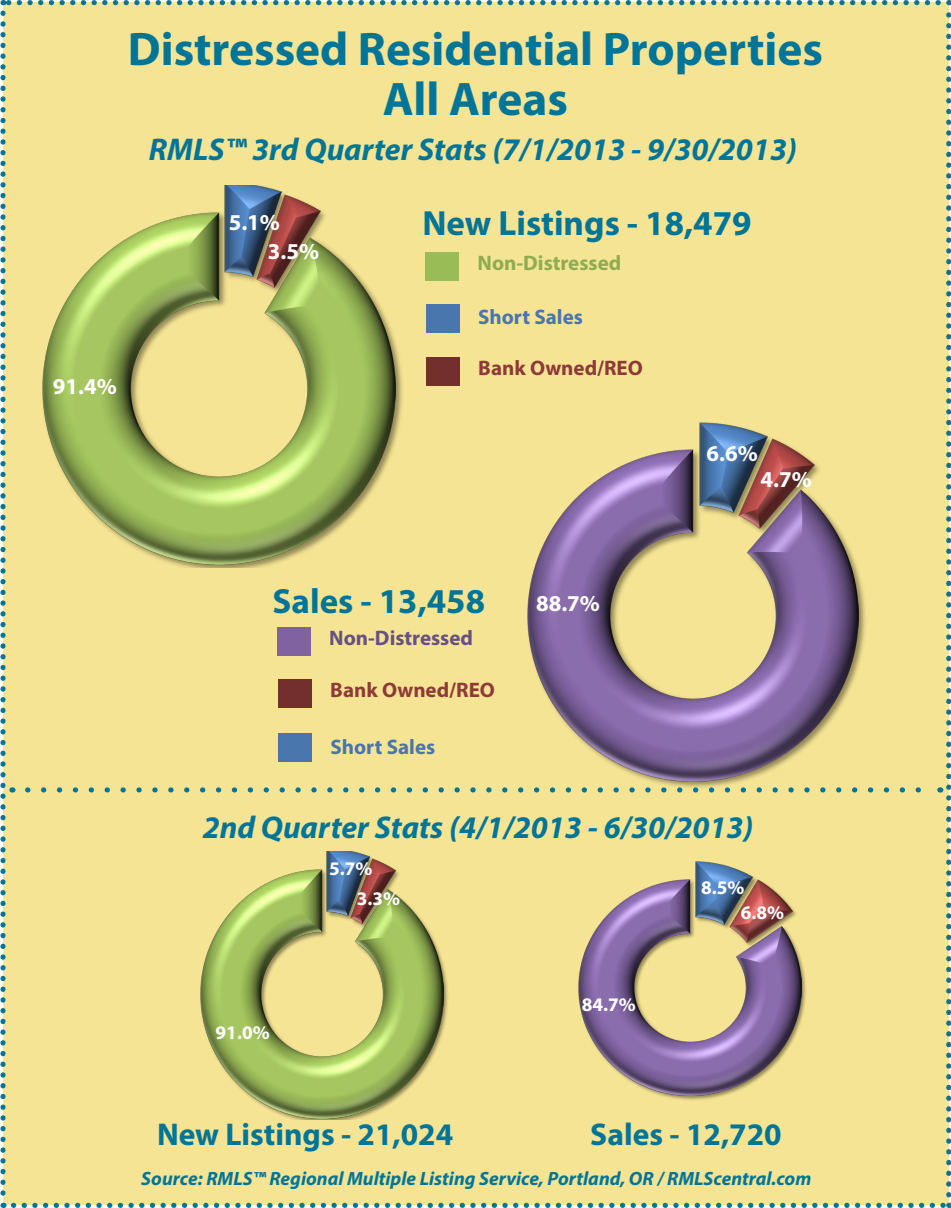
<style>
.page{position:relative;width:951px;height:1208px;background:#fff}
.page>*{position:absolute;margin:0;border:0;box-sizing:border-box;transform-origin:0 0}
.t1{font:700 47.25px "Myriad Pro";color:#007598}
.t2{font:700 35px "Myriad Pro";color:#007598}
.t3{font:italic 700 31.5px "Myriad Pro";color:#007598}
.t4{font:700 31.5px "Myriad Pro";color:#007598}
.t5{font:700 22.75px "Myriad Pro";color:#fff}
.t6{font:700 21px "Myriad Pro";color:#8e3a38}
.t7{font:700 21px "Myriad Pro";color:#4976ad}
.t8{font:700 21px "Myriad Pro";color:#675182}
.t9{font:700 21px "Myriad Pro";color:#8eac52}
.t10{font:italic 700 19.25px "Myriad Pro";color:#007598}
.t11{font:700 19.25px "Myriad Pro";color:#fff}
</style>
<div class="page">
<div style="left:0;top:0;width:950px;height:1207px;background:#f5e493"></div>
<div style="left:278px;top:733px;width:33px;height:29px;background:#4976ad"></div>
<div style="left:278px;top:679px;width:33px;height:28px;background:#732f2e"></div>
<div style="left:277px;top:627px;width:33px;height:28px;background:#8062a0"></div>
<div style="left:425px;top:304px;width:34px;height:29px;background:#4976ad"></div>
<div style="left:425px;top:357px;width:34px;height:28px;background:#732f2e"></div>
<div style="left:425px;top:252px;width:33px;height:28px;background:#99bc56"></div>
<svg style="left:171px;top:851px;width:307px;height:267px"></svg>
<svg style="left:9px;top:185px;width:424px;height:382px"></svg>
<svg style="left:531px;top:848px;width:310px;height:257px"></svg>
<svg style="left:501px;top:389px;width:392px;height:412px"></svg>
<p class="t1" style="left:128px;top:18px;width:696px">Distressed Residential Properties</p>
<p class="t1" style="left:382px;top:69px;width:186px">All Areas</p>
<p class="t3" style="left:149px;top:129px;width:649px">RMLS™ 3rd Quarter Stats (7/1/2013 - 9/30/2013)</p>
<p class="t5" style="left:53px;top:371px;width:65px">91.4%</p>
<p class="t5" style="left:229px;top:207px;width:53px">5.1%</p>
<p class="t5" style="left:268px;top:236px;width:53px">3.5%</p>
<p class="t2" style="left:422px;top:201px;width:330px">New Listings - 18,479</p>
<p class="t9" style="left:477px;top:249px;width:145px">Non-Distressed</p>
<p class="t7" style="left:478px;top:303px;width:106px">Short Sales</p>
<p class="t6" style="left:478px;top:354px;width:166px">Bank Owned/REO</p>
<p class="t5" style="left:706px;top:439px;width:53px">6.6%</p>
<p class="t5" style="left:760px;top:464px;width:53px">4.7%</p>
<p class="t2" style="left:272px;top:578px;width:214px">Sales - 13,458</p>
<p class="t8" style="left:329px;top:624px;width:145px">Non-Distressed</p>
<p class="t6" style="left:330px;top:676px;width:166px">Bank Owned/REO</p>
<p class="t7" style="left:330px;top:732px;width:106px">Short Sales</p>
<p class="t5" style="left:536px;top:588px;width:65px">88.7%</p>
<p class="t3" style="left:203px;top:806px;width:552px">2nd Quarter Stats (4/1/2013 - 6/30/2013)</p>
<p class="t11" style="left:215px;top:1019px;width:55px">91.0%</p>
<p class="t11" style="left:329px;top:855px;width:45px">5.7%</p>
<p class="t11" style="left:357px;top:886px;width:45px">3.3%</p>
<p class="t11" style="left:581px;top:992px;width:55px">84.7%</p>
<p class="t11" style="left:701px;top:875px;width:45px">8.5%</p>
<p class="t11" style="left:740px;top:899px;width:45px">6.8%</p>
<p class="t4" style="left:157px;top:1113px;width:297px">New Listings - 21,024</p>
<p class="t4" style="left:590px;top:1113px;width:193px">Sales - 12,720</p>
<p class="t10" style="left:141px;top:1165px;width:671px">Source: RMLS™ Regional Multiple Listing Service, Portland, OR / RMLScentral.com</p>
</div>
